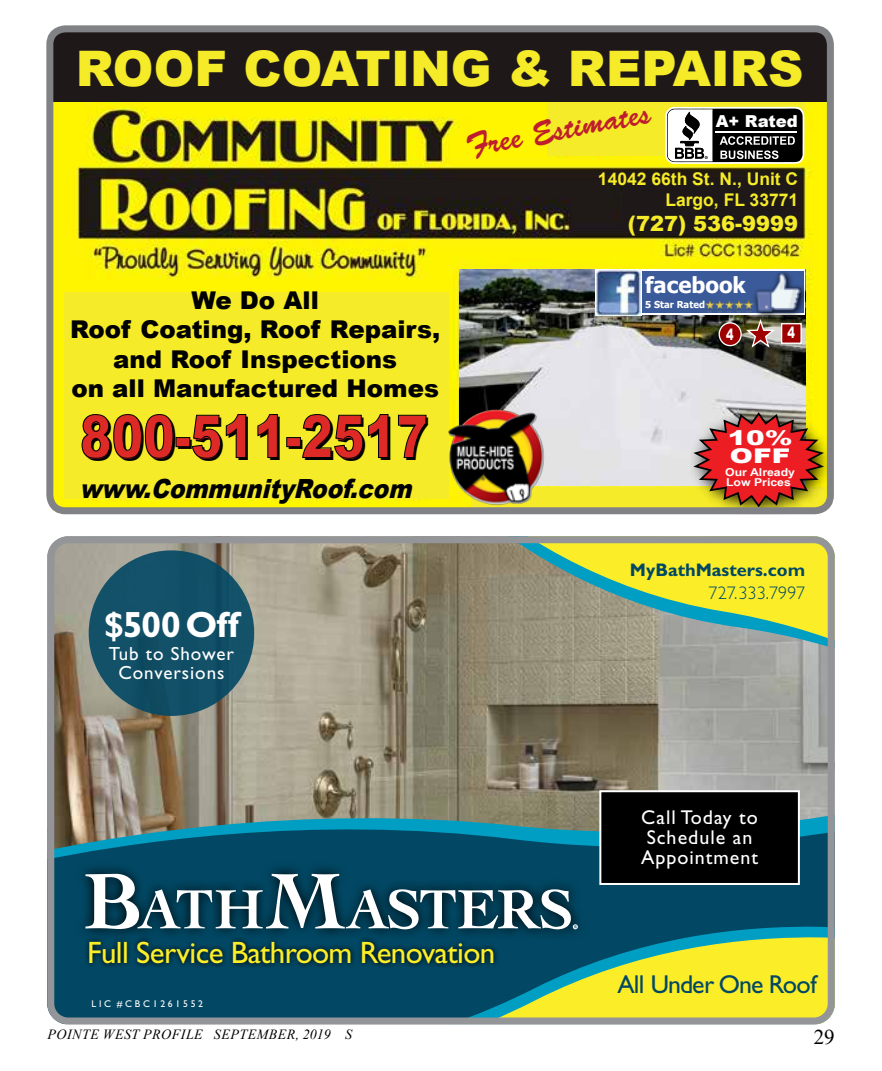
<style>
.page{position:relative;width:882px;height:1071px;background:#fff}
.page>*{position:absolute;margin:0;border:0;box-sizing:border-box;transform-origin:0 0}
.t1{font:900 58.98px "Arial";color:#000;scale:.8 1}
.t2{font:900 49px "Arial";color:#f5eb28}
.t3{font:700 36.57px "Gill Sans Std";letter-spacing:-.02em;color:#fff}
.t4{font:32.38px "Banty S Normal";color:#be1e2d}
.t5{font:30.97px "Gill Sans Std";letter-spacing:-.02em;color:#fbee28}
.t6{font:italic 900 26.43px "Arial";color:#000;scale:.88 1}
.t7{font:900 24.5px/29.4px "Arial";color:#000;text-align:center}
.t8{font:700 22.05px "Tahoma";color:#fff}
.t9{font:900 21px "Arial";color:#f5eb28}
.t10{font:21px "Times New Roman";color:#000}
.t11{font:900 20.3px/18px "Arial";color:#fff;scale:1.37 1}
.t12{font:20.12px "Gill Sans Std";letter-spacing:-.04em;color:#024864}
.t13{font:19.95px/19.9px "Gill Sans Std";letter-spacing:.05em;color:#fff}
.t14{font:19.95px "Gill Sans Std";letter-spacing:-.04em;color:#024864}
.t15{font:19.07px/19.1px "Gill Sans Std";letter-spacing:.05em;color:#fff;text-align:center}
.t16{font:700 18.2px "Gill Sans Std";color:#024864}
.t17{font:300 18.2px "Gill Sans Std";color:#024864}
.t18{font:700 17.5px/21px "Arial";color:#f5eb28;text-align:right}
.t19{font:900 16.45px "Arial";color:#fff}
.t20{font:900 15.58px "Arial";color:#fff;scale:.72 1}
.t21{font:italic 14px "Times New Roman";letter-spacing:.035em;color:#000}
.t22{font:700 10.85px/9.8px "Arial Narrow";color:#fff;scale:1.37 1}
.t23{font:9.8px "Gill Sans Std";letter-spacing:.275em;color:#fff}
.t24{font:700 9.62px "Tahoma";color:#fff}
</style>
<div class="page">
<img style="left:54px;top:101px;width:772px;height:414px">
<div style="left:548px;top:101px;width:257px;height:55px;background:#f5eb28"></div>
<div style="left:622px;top:177px;width:173px;height:55px;background:#1e1918"></div>
<div style="left:64px;top:292px;width:385px;height:206px;background:#f5eb28"></div>
<div style="left:472px;top:487px;width:354px;height:22px;background:#f5eb28"></div>
<div style="left:53px;top:32px;width:774px;height:69px;background:#1e1918"></div>
<svg style="left:81px;top:414px;width:93px;height:45px"></svg>
<div style="left:176px;top:437px;width:14px;height:10px;border:1px solid #000"></div>
<svg style="left:191px;top:414px;width:56px;height:45px"></svg>
<svg style="left:257px;top:414px;width:21px;height:44px"></svg>
<div style="left:286px;top:437px;width:15px;height:10px;border:1px solid #000"></div>
<svg style="left:302px;top:414px;width:87px;height:45px"></svg>
<svg style="left:398px;top:414px;width:29px;height:44px"></svg>
<img style="left:460px;top:270px;width:345px;height:215px">
<img style="left:681px;top:399px;width:145px;height:115px">
<svg style="left:689px;top:410px;width:137px;height:96px;background:#ca5d3a"></svg>
<div style="left:46px;top:25px;width:788px;height:489px;border:7px solid #808285;border-radius:16px"></div>
<img style="left:445px;top:406px;width:104px;height:101px">
<svg style="left:663px;top:104px;width:144px;height:62px;background:#76755a"></svg>
<hr style="left:716px;top:132px;width:81px;height:1px;background:#fff">
<img style="left:596px;top:270px;width:46px;height:45px">
<svg style="left:642px;top:270px;width:108px;height:45px"></svg>
<div style="left:642px;top:272px;width:161px;height:41px;background:#3a5a99"></div>
<img style="left:705px;top:300px;width:45px;height:12px">
<img style="left:750px;top:267px;width:60px;height:54px">
<img style="left:757px;top:274px;width:44px;height:37px">
<svg style="left:744px;top:319px;width:33px;height:30px"></svg>
<div style="left:719px;top:323px;width:22px;height:23px;background:#9e0000;border-radius:50%"></div>
<div style="left:719px;top:322px;width:23px;height:24px;border:1px solid #fff;border-radius:50%"></div>
<div style="left:782px;top:324px;width:19px;height:19px;background:#9e0000"></div>
<div style="left:781px;top:323px;width:21px;height:21px;border:1px solid #fff"></div>
<svg style="left:47px;top:536px;width:788px;height:488px;background:#687d6d"></svg>
<h2 class="t2" style="left:76px;top:33px;width:729px">ROOF COATING &amp; REPAIRS</h2>
<h3 class="t4" style="left:464px;top:120px;width:187px;rotate:-10deg">Free Estimates</h3>
<p class="t19" style="left:716px;top:109px;width:84px">A+ Rated</p>
<p class="t7" style="left:70px;top:285px;width:372px">We Do All<br>Roof Coating, Roof Repairs, and Roof Inspections<br>on all Manufactured Homes</p>
<h1 class="t1" style="left:82px;top:396px;width:436px">800-511-2517</h1>
<p class="t6" style="left:79px;top:470px;width:388px">www.CommunityRoof.com</p>
<h3 class="t3" style="left:104px;top:603px;width:136px">$500 Off</h3>
<p class="t15" style="left:109px;top:644px;width:127px">Tub to Shower<br>Conversions</p>
<p class="t5" style="left:87px;top:935px;width:410px">Full Service Bathroom Renovation</p>
<p class="t23" style="left:92px;top:998px;width:113px">LIC #CBC1261552</p>
<p class="t18" style="left:598px;top:168px;width:202px">14042 66th St. N., Unit C<br>Largo, FL 33771</p>
<p class="t9" style="left:628px;top:208px;width:172px">(727) 536-9999</p>
<p class="t8" style="left:645px;top:269px;width:102px">facebook</p>
<p class="t24" style="left:645px;top:298px;width:61px">5 Star Rated</p>
<p class="t20" style="left:726px;top:323px;width:12px">4</p>
<p class="t20" style="left:788px;top:322px;width:12px">4</p>
<p class="t11" style="left:728px;top:428px;width:49px">10%<br>OFF</p>
<p class="t22" style="left:725px;top:467px;width:53px">Our Already<br>Low Prices</p>
<p class="t16" style="left:630px;top:559px;width:177px">MyBathMasters.com</p>
<p class="t17" style="left:709px;top:583px;width:98px">727.333.7997</p>
<p class="t13" style="left:641px;top:808px;width:119px">Call Today to<br>Schedule an<br>Appointment</p>
<p class="t12" style="left:654px;top:972px;width:156px">All Under One Roof</p>
<p class="t14" style="left:618px;top:974px;width:155px">All Under One Roof</p>
<p class="t21" style="left:47px;top:1024px;width:306px">POINTE WEST PROFILE SEPTEMBER, 2019 S</p>
<p class="t10" style="left:814px;top:1022px;width:22px">29</p>
</div>
